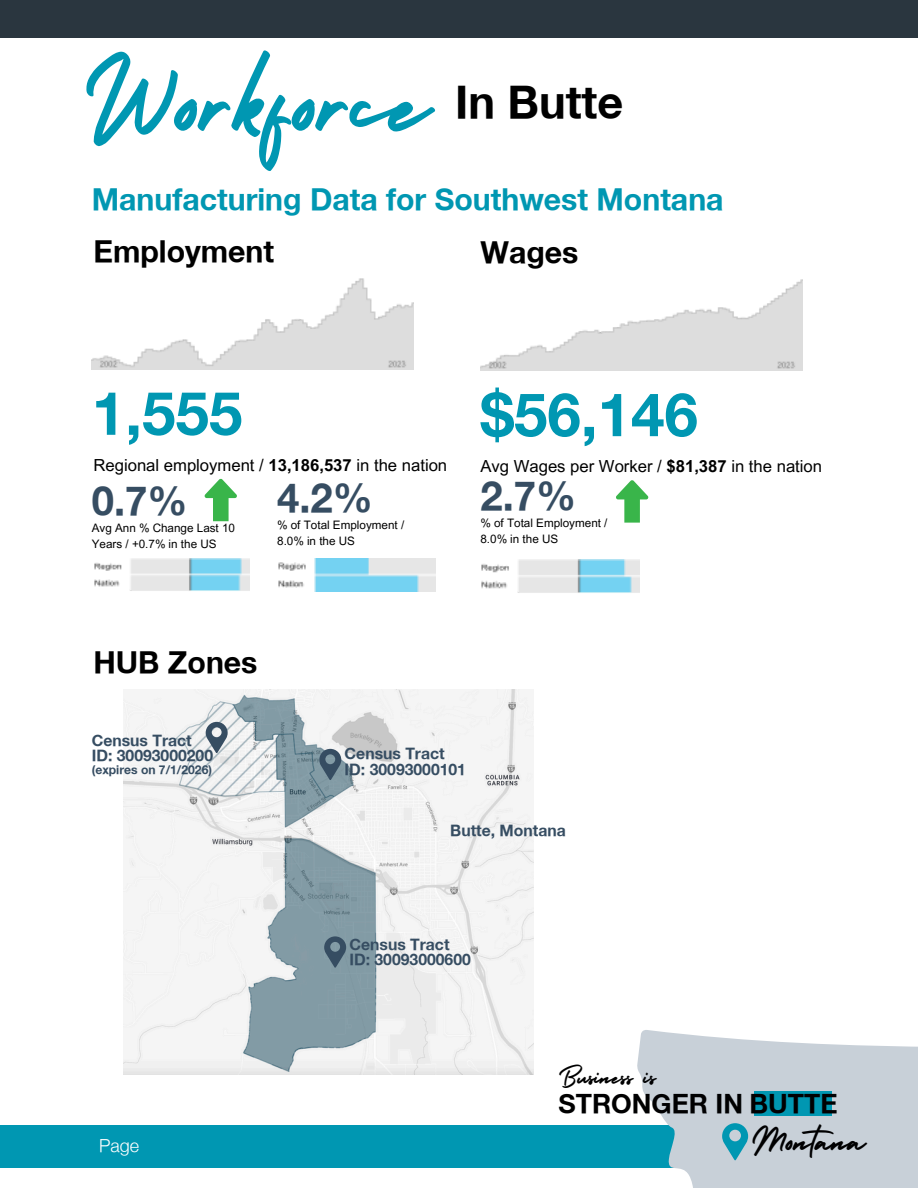
<style>
.page{position:relative;width:918px;height:1188px;background:#fff}
.page>*{position:absolute;margin:0;border:0;box-sizing:border-box;transform-origin:0 0}
.t1{font:130.65px "Holiday";color:#0097b2}
.t2{font:700 60.15px "Helvetica Neue";color:#0097b2}
.t3{font:700 44.85px "Helvetica Neue";color:#000}
.t4{font:41.1px "Holiday";color:#000001}
.t5{font:700 40.05px "Helvetica Neue";color:#364d62}
.t6{font:700 30.3px "Helvetica Neue";color:#0097b2}
.t7{font:700 30.3px "Helvetica Neue";color:#000}
.t8{font:30.3px "Holiday";color:#000001}
.t9{font:700 26.55px "Helvetica Neue";color:#000001}
.t10{font:300 18px "Helvetica Neue";color:#fff}
.t11{font:16.65px "Arial MT Pro";color:#000}
.t12{font:700 15.75px "Helvetica Neue";color:#364d62}
.t13{font:700 12.15px "Helvetica Neue";color:#364d62}
.t14{font:11.7px/15.6px "Arial MT Pro";color:#000}
.s1{font-weight:700}
</style>
<div class="page">
<div style="left:0;top:1125px;width:918px;height:43px;background:#0097b2"></div>
<svg style="left:637px;top:1030px;width:281px;height:158px;background:#c7d3db"></svg>
<div style="left:0;top:0;width:918px;height:38px;background:#2a363f"></div>
<div style="left:754px;top:1092px;width:78px;height:24px;background:#0097b2"></div>
<svg style="left:722px;top:1123px;width:26px;height:38px"></svg>
<img style="left:92px;top:278px;width:322px;height:92px">
<img style="left:480px;top:279px;width:322px;height:92px">
<img style="left:94px;top:558px;width:156px;height:33px">
<img style="left:278px;top:558px;width:158px;height:34px">
<img style="left:481px;top:559px;width:158px;height:34px">
<svg style="left:204px;top:479px;width:33px;height:42px"></svg>
<svg style="left:616px;top:480px;width:33px;height:43px"></svg>
<img style="left:124px;top:690px;width:409px;height:384px">
<svg style="left:206px;top:722px;width:22px;height:31px"></svg>
<svg style="left:319px;top:749px;width:22px;height:31px"></svg>
<svg style="left:324px;top:936px;width:22px;height:32px"></svg>
<p class="t1" style="left:83px;top:0;width:349px">Workforce</p>
<h2 class="t3" style="left:455px;top:74px;width:170px">In Butte</h2>
<p class="t6" style="left:92px;top:180px;width:633px">Manufacturing Data for Southwest Montana</p>
<h4 class="t7" style="left:93px;top:232px;width:182px">Employment</h4>
<h4 class="t7" style="left:480px;top:233px;width:99px">Wages</h4>
<p class="t2" style="left:92px;top:376px;width:152px">1,555</p>
<p class="t2" style="left:480px;top:378px;width:219px">$56,146</p>
<p class="t11" style="left:93px;top:459px;width:355px">Regional employment / <span class="s1">13,186,537</span> in the nation</p>
<p class="t5" style="left:92px;top:476px;width:97px">0.7%</p>
<p class="t14" style="left:92px;top:522px;width:145px">Avg Ann % Change Last 10<br>Years / +0.7% in the US</p>
<h1 class="t11" style="left:480px;top:460px;width:343px">Avg Wages per Worker / <span class="s1">$81,387</span> in the nation</h1>
<h3 class="t5" style="left:480px;top:471px;width:97px">2.7%</h3>
<h5 class="t14" style="left:480px;top:517px;width:129px">% of Total Employment /<br>8.0% in the US</h5>
<p class="t5" style="left:277px;top:473px;width:97px">4.2%</p>
<h4 class="t14" style="left:277px;top:519px;width:129px">% of Total Employment /<br>8.0% in the US</h4>
<p class="t7" style="left:93px;top:643px;width:166px">HUB Zones</p>
<h5 class="t12" style="left:92px;top:731px;width:102px">Census Tract</h5>
<p class="t12" style="left:92px;top:746px;width:123px">ID: 30093000200</p>
<p class="t13" style="left:92px;top:763px;width:122px">(expires on 7/1/2026)</p>
<h2 class="t10" style="left:99px;top:1135px;width:42px">Page</h2>
<p class="t12" style="left:345px;top:744px;width:102px">Census Tract</p>
<p class="t12" style="left:345px;top:760px;width:123px">ID: 30093000101</p>
<p class="t12" style="left:450px;top:820px;width:117px">Butte, Montana</p>
<p class="t12" style="left:349px;top:934px;width:102px">Census Tract</p>
<p class="t12" style="left:349px;top:950px;width:123px">ID: 30093000600</p>
<p class="t8" style="left:559px;top:1053px;width:99px">Business is</p>
<h5 class="t9" style="left:559px;top:1087px;width:281px">STRONGER IN BUTTE</h5>
<h5 class="t4" style="left:751px;top:1109px;width:116px">Montana</h5>
</div>
